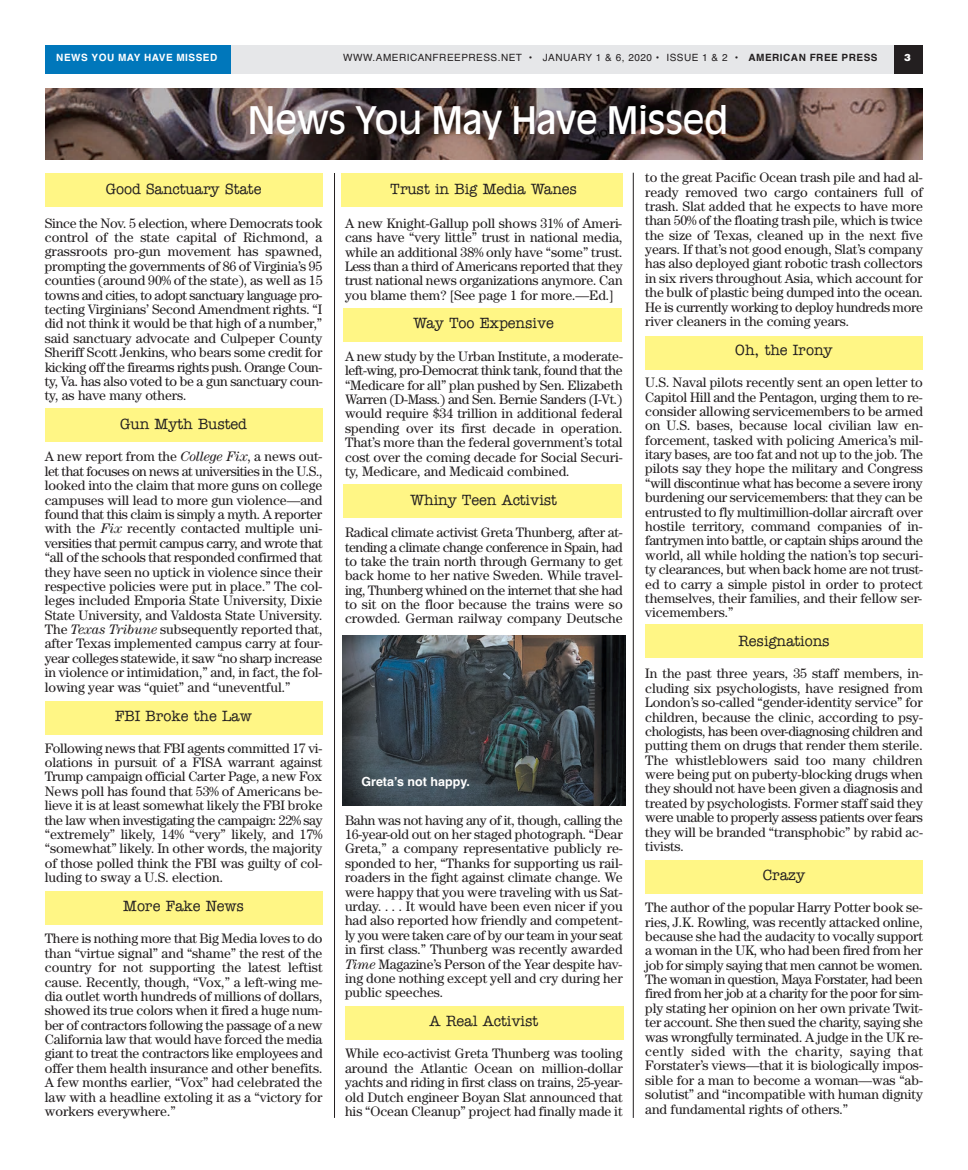
<style>
.page{position:relative;width:968px;height:1170px;background:#fff}
.page>*{position:absolute;margin:0;border:0;box-sizing:border-box;transform-origin:0 0}
.t1{font:37.5px "Antique Olive";letter-spacing:-.02em;color:#fff}
.t2{font:500 15px "American Typewriter";letter-spacing:-.005em;color:#231f20;scale:.96 1}
.t3{font:13.75px/14.4px "Century";letter-spacing:-.005em;color:#231f20;text-align:justify}
.t4{font:700 12.5px "Helvetica";color:#fff}
.t5{font:10px "Helvetica";letter-spacing:.05em;color:#231f20}
.t6{font:700 10px "Helvetica";letter-spacing:.05em;color:#fff}
.t7{font:900 10px "Helvetica";color:#fff}
.s1{font-weight:700}
.s2{font-style:italic}
</style>
<div class="page">
<div style="left:345px;top:1006px;width:279px;height:34px;background:#fff685"></div>
<div style="left:645px;top:336px;width:277px;height:34px;background:#fff685"></div>
<div style="left:343px;top:308px;width:279px;height:34px;background:#fff685"></div>
<div style="left:644px;top:625px;width:278px;height:33px;background:#fff685"></div>
<div style="left:645px;top:860px;width:277px;height:33px;background:#fff685"></div>
<div style="left:341px;top:173px;width:281px;height:34px;background:#fff685"></div>
<div style="left:342px;top:485px;width:279px;height:33px;background:#fff685"></div>
<div style="left:45px;top:701px;width:277px;height:34px;background:#fff685"></div>
<div style="left:45px;top:891px;width:277px;height:34px;background:#fff685"></div>
<div style="left:45px;top:408px;width:277px;height:34px;background:#fff685"></div>
<div style="left:45px;top:173px;width:278px;height:33px;background:#fff685"></div>
<div style="left:45px;top:45px;width:877px;height:28px;background:#e6e7e9"></div>
<div style="left:45px;top:45px;width:185px;height:28px;background:#07b"></div>
<div style="left:894px;top:45px;width:28px;height:28px;background:#231f20"></div>
<img style="left:45px;top:88px;width:877px;height:71px">
<hr style="left:334px;top:173px;width:1px;height:945px;background:#231f20">
<hr style="left:633px;top:173px;width:1px;height:945px;background:#231f20">
<img style="left:342px;top:636px;width:283px;height:170px">
<p class="t6" style="left:56px;top:54px;width:162px">NEWS YOU MAY HAVE MISSED</p>
<p class="t5" style="left:343px;top:54px;width:536px">WWW.AMERICANFREEPRESS.NET • JANUARY 1 &amp; 6, 2020 • ISSUE 1 &amp; 2 • <span class="s1">AMERICAN FREE PRESS</span></p>
<p class="t7" style="left:904px;top:51px;width:8px">3</p>
<h1 class="t1" style="left:248px;top:98px;width:482px">News You May Have Missed</h1>
<p class="t2" style="left:106px;top:181px;width:164px">Good Sanctuary State</p>
<p class="t3" style="left:45px;top:216px;width:279px">Since the Nov. 5 election, where Democrats took control of the state capital of Richmond, a grassroots pro-gun movement has spawned, prompting the governments of 86 of Virginia’s 95 counties (around 90% of the state), as well as 15 towns and cities, to adopt sanctuary language pro&shy;tecting Virginians’ Second Amendment rights. “I did not think it would be that high of a number,” said sanctuary advocate and Culpeper County Sheriff Scott Jenkins, who bears some credit for kicking off the firearms rights push. Orange Coun&shy;ty, Va. has also voted to be a gun sanctuary coun&shy;ty, as have many others.</p>
<p class="t2" style="left:120px;top:416px;width:133px">Gun Myth Busted</p>
<p class="t3" style="left:45px;top:449px;width:279px">A new report from the <span class="s2">College Fix</span>, a news out&shy;let that focuses on news at universities in the U.S., looked into the claim that more guns on college campuses will lead to more gun violence—and found that this claim is simply a myth. A reporter with the <span class="s2">Fix</span> recently contacted multiple uni&shy;versities that permit campus carry, and wrote that “all of the schools that responded confirmed that they have seen no uptick in violence since their respective policies were put in place.” The col&shy;leges included Emporia State University, Dixie State University, and Valdosta State University.<br>The <span class="s2">Texas Tribune</span> subsequently reported that, after Texas implemented campus carry at four&shy;year colleges statewide, it saw “no sharp increase in violence or intimidation,” and, in fact, the fol&shy;lowing year was “quiet” and “uneventful.”</p>
<p class="t2" style="left:115px;top:708px;width:144px">FBI Broke the Law</p>
<p class="t3" style="left:45px;top:741px;width:279px">Following news that FBI agents committed 17 vi&shy;olations in pursuit of a FISA warrant against Trump campaign official Carter Page, a new Fox News poll has found that 53% of Americans be&shy;lieve it is at least somewhat likely the FBI broke the law when investigating the campaign: 22% say “extremely” likely, 14% “very” likely, and 17% “somewhat” likely. In other words, the majority of those polled think the FBI was guilty of col&shy;luding to sway a U.S. election.</p>
<p class="t2" style="left:123px;top:897px;width:127px">More Fake News</p>
<p class="t3" style="left:45px;top:931px;width:279px">There is nothing more that Big Media loves to do than “virtue signal” and “shame” the rest of the country for not supporting the latest leftist cause. Recently, though, “Vox,” a left-wing me&shy;dia outlet worth hundreds of millions of dollars, showed its true colors when it fired a huge num&shy;ber of contractors following the passage of a new California law that would have forced the media giant to treat the contractors like employees and offer them health insurance and other benefits.<br>A few months earlier, “Vox” had celebrated the law with a headline extoling it as a “victory for workers everywhere.”</p>
<p class="t2" style="left:390px;top:181px;width:196px">Trust in Big Media Wanes</p>
<p class="t3" style="left:345px;top:216px;width:279px">A new Knight-Gallup poll shows 31% of Ameri&shy;cans have “very little” trust in national media, while an additional 38% only have “some” trust.<br>Less than a third of Americans reported that they trust national news organizations anymore. Can you blame them? [See page 1 for more.—Ed.]</p>
<p class="t2" style="left:413px;top:315px;width:148px">Way Too Expensive</p>
<p class="t3" style="left:345px;top:349px;width:279px">A new study by the Urban Institute, a moderate&shy;left-wing, pro-Democrat think tank, found that the “Medicare for all” plan pushed by Sen. Elizabeth Warren (D-Mass.) and Sen. Bernie Sanders (I-Vt.) would require $34 trillion in additional federal spending over its first decade in operation.<br>That’s more than the federal government’s total cost over the coming decade for Social Securi&shy;ty, Medicare, and Medicaid combined.</p>
<p class="t2" style="left:410px;top:491px;width:154px">Whiny Teen Activist</p>
<p class="t3" style="left:345px;top:525px;width:279px">Radical climate activist Greta Thunberg, after at&shy;tending a climate change conference in Spain, had to take the train north through Germany to get back home to her native Sweden. While travel&shy;ing, Thunberg whined on the internet that she had to sit on the floor because the trains were so crowded. German railway company Deutsche</p>
<p class="t4" style="left:361px;top:777px;width:110px">Greta’s not happy.</p>
<p class="t3" style="left:345px;top:813px;width:279px">Bahn was not having any of it, though, calling the 16-year-old out on her staged photograph. “Dear Greta,” a company representative publicly re&shy;sponded to her, “Thanks for supporting us rail&shy;roaders in the fight against climate change. We were happy that you were traveling with us Sat&shy;urday. . . . It would have been even nicer if you had also reported how friendly and competent&shy;ly you were taken care of by our team in your seat in first class.” Thunberg was recently awarded <span class="s2">Time</span> Magazine’s Person of the Year despite hav&shy;ing done nothing except yell and cry during her public speeches.</p>
<p class="t2" style="left:429px;top:1013px;width:115px">A Real Activist</p>
<p class="t3" style="left:345px;top:1046px;width:279px">While eco-activist Greta Thunberg was tooling around the Atlantic Ocean on million-dollar yachts and riding in first class on trains, 25-year&shy;old Dutch engineer Boyan Slat announced that his “Ocean Cleanup” project had finally made it</p>
<p class="t3" style="left:645px;top:170px;width:279px">to the great Pacific Ocean trash pile and had al&shy;ready removed two cargo containers full of trash. Slat added that he expects to have more than 50% of the floating trash pile, which is twice the size of Texas, cleaned up in the next five years. If that’s not good enough, Slat’s company has also deployed giant robotic trash collectors in six rivers throughout Asia, which account for the bulk of plastic being dumped into the ocean.<br>He is currently working to deploy hundreds more river cleaners in the coming years.</p>
<p class="t2" style="left:735px;top:341px;width:103px">Oh, the Irony</p>
<p class="t3" style="left:645px;top:375px;width:279px">U.S. Naval pilots recently sent an open letter to Capitol Hill and the Pentagon, urging them to re&shy;consider allowing servicemembers to be armed on U.S. bases, because local civilian law en&shy;forcement, tasked with policing America’s mil&shy;itary bases, are too fat and not up to the job. The pilots say they hope the military and Congress “will discontinue what has become a severe irony burdening our servicemembers: that they can be entrusted to fly multimillion-dollar aircraft over hostile territory, command companies of in&shy;fantrymen into battle, or captain ships around the world, all while holding the nation’s top securi&shy;ty clearances, but when back home are not trust&shy;ed to carry a simple pistol in order to protect themselves, their families, and their fellow ser&shy;vicemembers.”</p>
<p class="t2" style="left:738px;top:633px;width:97px">Resignations</p>
<p class="t3" style="left:645px;top:666px;width:279px">In the past three years, 35 staff members, in&shy;cluding six psychologists, have resigned from London’s so-called “gender-identity service” for children, because the clinic, according to psy&shy;chologists, has been over-diagnosing children and putting them on drugs that render them sterile.<br>The whistleblowers said too many children were being put on puberty-blocking drugs when they should not have been given a diagnosis and treated by psychologists. Former staff said they were unable to properly assess patients over fears they will be branded “transphobic” by rabid ac&shy;tivists.</p>
<p class="t2" style="left:762px;top:866px;width:46px">Crazy</p>
<p class="t3" style="left:645px;top:900px;width:279px">The author of the popular Harry Potter book se&shy;ries, J.K. Rowling, was recently attacked online, because she had the audacity to vocally support a woman in the UK, who had been fired from her job for simply saying that men cannot be women.<br>The woman in question, Maya Forstater, had been fired from her job at a charity for the poor for sim&shy;ply stating her opinion on her own private Twit&shy;ter account. She then sued the charity, saying she was wrongfully terminated. A judge in the UK re&shy;cently sided with the charity, saying that Forstater’s views—that it is biologically impos&shy;sible for a man to become a woman—was “ab&shy;solutist” and “incompatible with human dignity and fundamental rights of others.”</p>
</div>
